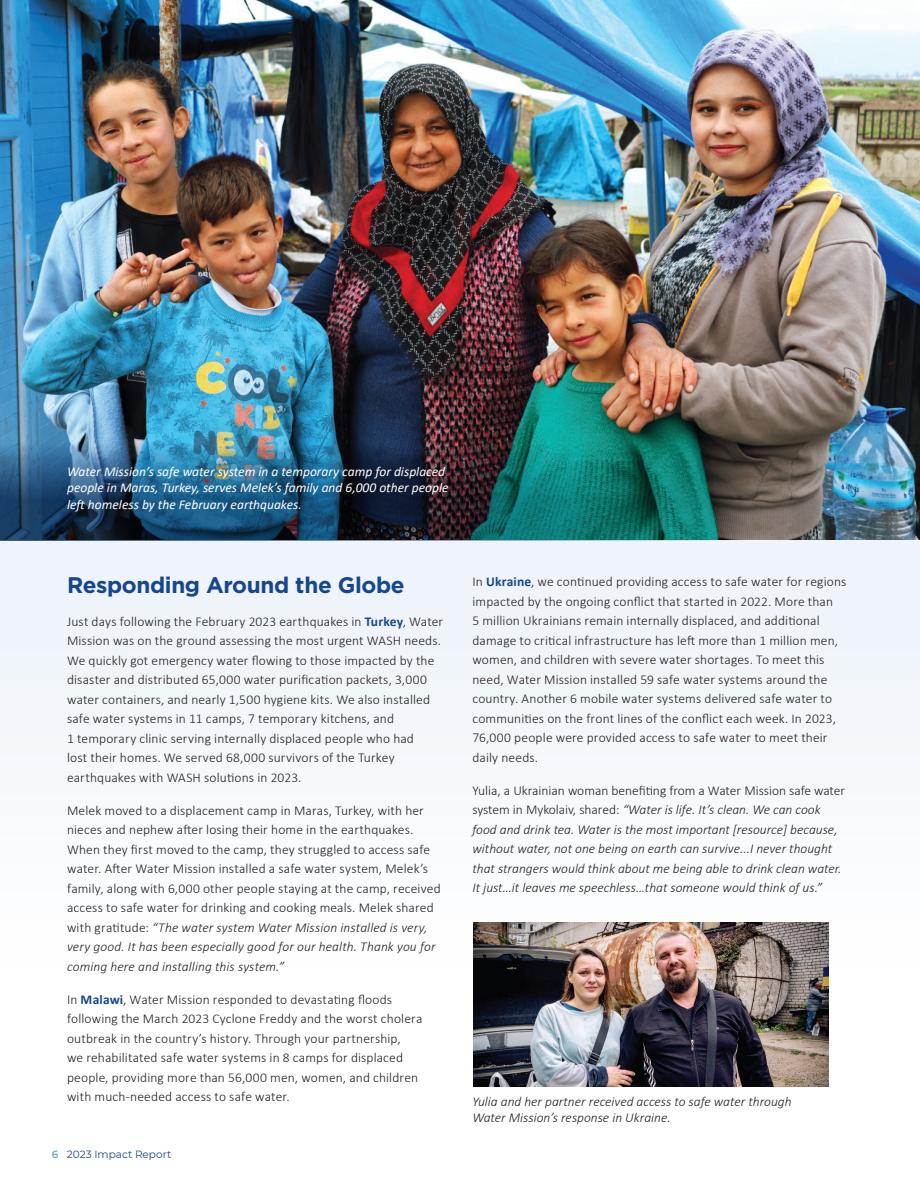
<style>
.page{position:relative;width:920px;height:1190px;background:#fff}
.page>*{position:absolute;margin:0;border:0;box-sizing:border-box;transform-origin:0 0}
.t1{font:700 22.5px "Gotham";letter-spacing:-.015em;color:#16468d}
.t2{font:300 13.5px/19.5px "Calibri";letter-spacing:.01em;color:#231f20}
.t3{font:italic 300 13.5px/19.5px "Calibri";color:#231f20}
.t4{font:italic 13.5px/16.2px "Calibri";color:#fff}
.t5{font:10.5px "Montserrat";color:#16468d}
.s1{font-weight:700;color:#16468d}
.s2{font-style:italic}
.s3{font-weight:600;color:#6da9db}
.s4{font-style:normal}
</style>
<div class="page">
<img style="left:0;top:0;width:920px;height:540px">
<div style="left:0;top:540px;width:920px;height:429px;background:#eef4fa"></div>
<img style="left:0;top:391px;width:743px;height:149px">
<img style="left:473px;top:922px;width:355px;height:164px">
<p class="t4" style="left:67px;top:463px;width:383px">Water Mission’s safe water system in a temporary camp for displaced people in Maras, Turkey, serves Melek’s family and 6,000 other people left homeless by the February earthquakes.</p>
<h1 class="t1" style="left:67px;top:571px;width:339px">Responding Around the Globe</h1>
<p class="t2" style="left:67px;top:611px;width:378px">Just days following the February 2023 earthquakes in <span class="s1">Turkey</span>, Water Mission was on the ground assessing the most urgent WASH needs.<br>We quickly got emergency water flowing to those impacted by the disaster and distributed 65,000 water purification packets, 3,000 water containers, and nearly 1,500 hygiene kits. We also installed safe water systems in 11 camps, 7 temporary kitchens, and<br>1 temporary clinic serving internally displaced people who had<br>lost their homes. We served 68,000 survivors of the Turkey earthquakes with WASH solutions in 2023.</p>
<p class="t2" style="left:67px;top:800px;width:375px">Melek moved to a displacement camp in Maras, Turkey, with her nieces and nephew after losing their home in the earthquakes.<br>When they first moved to the camp, they struggled to access safe water. After Water Mission installed a safe water system, Melek’s family, along with 6,000 other people staying at the camp, received access to safe water for drinking and cooking meals. Melek shared with gratitude: <span class="s2">“The water system Water Mission installed is very, very good. It has been especially good for our health. Thank you for coming here and installing this system.”</span></p>
<p class="t2" style="left:67px;top:989px;width:357px">In <span class="s1">Malawi</span>, Water Mission responded to devastating floods following the March 2023 Cyclone Freddy and the worst cholera outbreak in the country’s history. Through your partnership,<br>we rehabilitated safe water systems in 8 camps for displaced people, providing more than 56,000 men, women, and children with much-needed access to safe water.</p>
<p class="t5" style="left:52px;top:1147px;width:121px"><span class="s3">6</span> 2023 Impact Report</p>
<p class="t2" style="left:472px;top:572px;width:375px">In <span class="s1">Ukraine</span>, we continued providing access to safe water for regions impacted by the ongoing conflict that started in 2022. More than<br>5 million Ukrainians remain internally displaced, and additional damage to critical infrastructure has left more than 1 million men, women, and children with severe water shortages. To meet this need, Water Mission installed 59 safe water systems around the country. Another 6 mobile water systems delivered safe water to communities on the front lines of the conflict each week. In 2023, 76,000 people were provided access to safe water to meet their daily needs.</p>
<p class="t3" style="left:472px;top:780px;width:374px"><span class="s4">Yulia, a Ukrainian woman benefiting from a Water Mission safe water system in Mykolaiv, shared:</span> “Water is life. It’s clean. We can cook food and drink tea. Water is the most important [resource] because, without water, not one being on earth can survive...I never thought that strangers would think about me being able to drink clean water.<br>It just…it leaves me speechless…that someone would think of us.”</p>
<p class="t3" style="left:472px;top:1093px;width:321px;line-height:16.2px">Yulia and her partner received access to safe water through<br>Water Mission’s response in Ukraine.</p>
</div>
